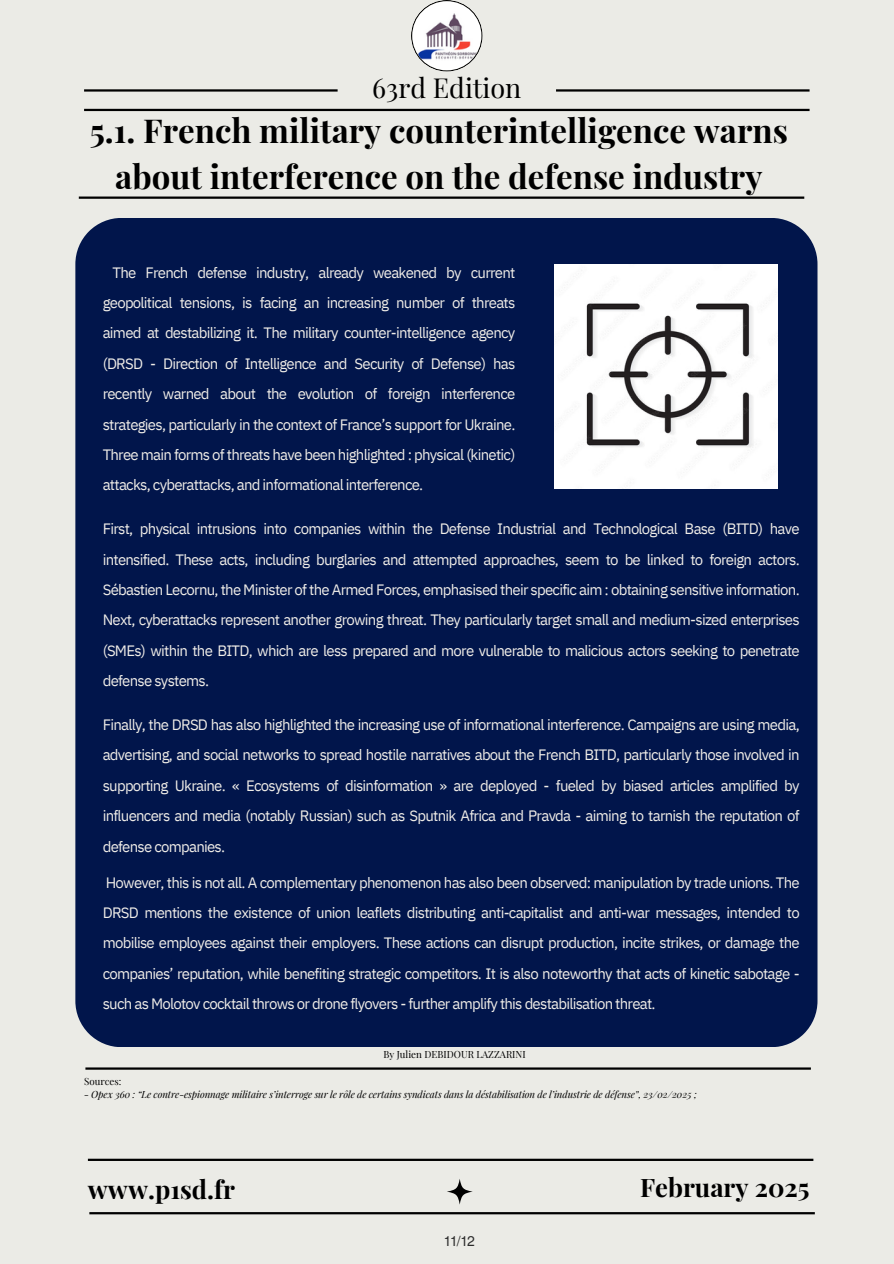
<style>
.page{position:relative;width:894px;height:1264px;background:#fff}
.page>*{position:absolute;margin:0;border:0;box-sizing:border-box;transform-origin:0 0}
.t1{font:700 33px/46.2px "Playfair Display";color:#000;text-align:center}
.t2{font:27px "Playfair Display";color:#000}
.t3{font:700 25.5px "Playfair Display";color:#000}
.t4{font:15px/30.3px "IBM Plex Sans";letter-spacing:-.05em;color:#f0ede8;text-align:justify}
.t5{font:13.95px "Mukti";color:#2b2b2b}
.t6{font:italic 9.75px "Playfair Display";letter-spacing:-.01em;color:#000}
.t7{font:9.75px "Playfair Display";color:#000}
</style>
<div class="page">
<div style="left:0;top:0;width:893px;height:1263px;background:#ebebe6"></div>
<hr style="left:85px;top:1067px;width:725px;height:2px;background:#000">
<hr style="left:89px;top:1212px;width:725px;height:2px;background:#000">
<hr style="left:88px;top:1158px;width:725px;height:2px;background:#000">
<div style="left:75px;top:218px;width:742px;height:828px;background:#01154b"></div>
<hr style="left:84px;top:109px;width:725px;height:2px;background:#000">
<hr style="left:79px;top:196px;width:725px;height:3px;background:#000">
<img style="left:554px;top:264px;width:223px;height:224px">
<svg style="left:446px;top:1178px;width:26px;height:26px"></svg>
<svg style="left:411px;top:0;width:71px;height:72px"></svg>
<hr style="left:84px;top:89px;width:253px;height:3px;background:#000">
<hr style="left:556px;top:89px;width:253px;height:3px;background:#000">
<p class="t2" style="left:372px;top:68px;width:150px">63rd Edition</p>
<p class="t1" style="left:90px;top:106px;width:699px">5.1. French military counterintelligence warns about interference on the defense industry</p>
<p class="t4" style="left:103px;top:257px;width:414px;text-indent:10px">The French defense industry, already weakened by current geopolitical tensions, is facing an increasing number of threats aimed at destabilizing it. The military counter-intelligence agency (DRSD - Direction of Intelligence and Security of Defense) has recently warned about the evolution of foreign interference strategies, particularly in the context of France’s support for Ukraine.<br>Three main forms of threats have been highlighted : physical (kinetic) attacks, cyberattacks, and informational interference.</p>
<p class="t4" style="left:103px;top:513px;width:698px">First, physical intrusions into companies within the Defense Industrial and Technological Base (BITD) have intensified. These acts, including burglaries and attempted approaches, seem to be linked to foreign actors.<br>Sébastien Lecornu, the Minister of the Armed Forces, emphasised their specific aim : obtaining sensitive information.<br>Next, cyberattacks represent another growing threat. They particularly target small and medium-sized enterprises (SMEs) within the BITD, which are less prepared and more vulnerable to malicious actors seeking to penetrate defense systems.</p>
<p class="t4" style="left:103px;top:709px;width:698px">Finally, the DRSD has also highlighted the increasing use of informational interference. Campaigns are using media, advertising, and social networks to spread hostile narratives about the French BITD, particularly those involved in supporting Ukraine. « Ecosystems of disinformation » are deployed - fueled by biased articles amplified by influencers and media (notably Russian) such as Sputnik Africa and Pravda - aiming to tarnish the reputation of defense companies.</p>
<h5 class="t4" style="left:103px;top:866px;width:698px">However, this is not all. A complementary phenomenon has also been observed: manipulation by trade unions. The DRSD mentions the existence of union leaflets distributing anti-capitalist and anti-war messages, intended to mobilise employees against their employers. These actions can disrupt production, incite strikes, or damage the companies’ reputation, while benefiting strategic competitors. It is also noteworthy that acts of kinetic sabotage - such as Molotov cocktail throws or drone flyovers - further amplify this destabilisation threat.</h5>
<h5 class="t7" style="left:383px;top:1047px;width:144px">By Julien DEBIDOUR LAZZARINI</h5>
<h5 class="t7" style="left:84px;top:1074px;width:39px">Sources:</h5>
<h5 class="t6" style="left:84px;top:1087px;width:614px">- Opex 360 : “Le contre-espionnage militaire s’interroge sur le rôle de certains syndicats dans la déstabilisation de l’industrie de défense”, 23/02/2025 ;</h5>
<p class="t3" style="left:88px;top:1171px;width:148px">www.p1sd.fr</p>
<h1 class="t3" style="left:640px;top:1169px;width:171px">February 2025</h1>
<h3 class="t5" style="left:444px;top:1230px;width:32px">11/12</h3>
</div>
